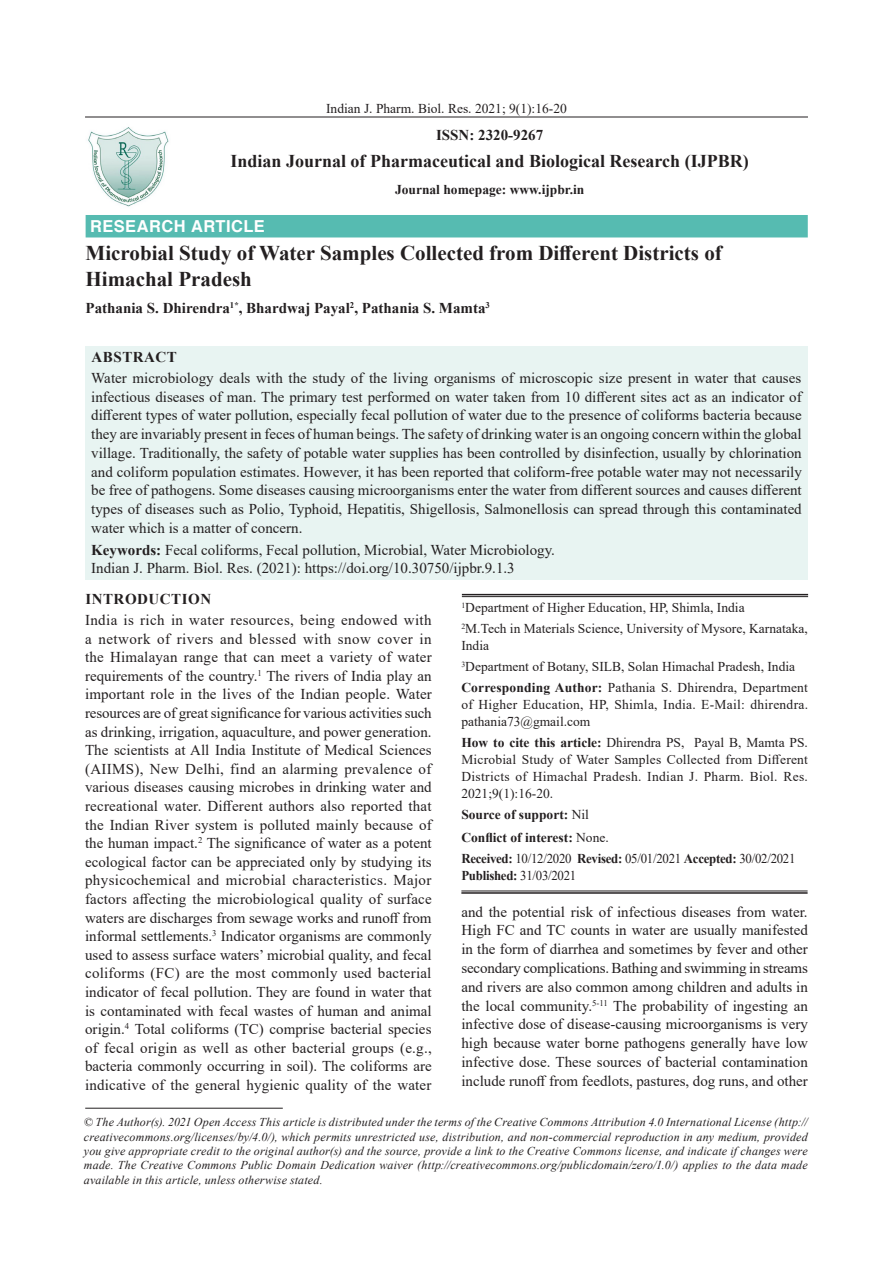
<style>
.page{position:relative;width:893px;height:1263px;background:#fff}
.page>*{position:absolute;margin:0;border:0;box-sizing:border-box;transform-origin:0 0}
.Chap-Head{font:700 21px/26.2px "Times New Roman";color:#231f20}
.Body_text{font:700 18px "Times New Roman";color:#231f20}
.Subject{font:700 16.5px "Helvetica";letter-spacing:.025em;color:#fff}
.Body_flush{font:15px/18.6px "Times New Roman";color:#231f20;text-align:justify}
.Abstract{font:15px/18.8px "Times New Roman";color:#231f20;text-align:justify}
.Author{font:700 15px "Times New Roman";color:#231f20}
.Sub-Head-1{font:700 15px "Times New Roman";letter-spacing:.035em;color:#231f20}
.Body_text-2{font:700 15px "Times New Roman";color:#231f20}
.Address{font:13.5px/16.8px "Times New Roman";color:#231f20;text-align:justify}
.Address-2{font:13.5px/17px "Times New Roman";letter-spacing:-.02em;color:#231f20;scale:.95 1}
.Address-3{font:700 13.5px "Times New Roman";color:#231f20}
.Body_text-3{font:13.5px "Times New Roman";color:#231f20}
.Body_text-4{font:700 13.5px "Times New Roman";color:#231f20}
.Bottom_1st_page{font:italic 12px/14.4px "Times New Roman";letter-spacing:.015em;color:#231f20;text-align:justify}
.s1{font-weight:700}
.s2{font-weight:400}
</style>
<div class="page">
<hr style="left:85px;top:117px;width:723px;height:1px;background:#231f20">
<div style="left:85px;top:346px;width:723px;height:233px;background:#e8f4f2"></div>
<div style="left:86px;top:215px;width:722px;height:22px;background:#56bbb1"></div>
<hr style="left:462px;top:594px;width:346px;height:1px;background:#231f20">
<hr style="left:462px;top:596px;width:346px;height:1px;background:#231f20">
<hr style="left:461px;top:891px;width:347px;height:1px;background:#231f20">
<hr style="left:461px;top:892px;width:347px;height:2px;background:#231f20">
<hr style="left:85px;top:1108px;width:198px;height:1px;background:#231f20">
<img style="left:88px;top:127px;width:81px;height:80px">
<p class="Body_text-3" style="left:326px;top:99px;width:242px">Indian J. Pharm. Biol. Res. 2021; 9(1):16-20</p>
<p class="Body_text-2" style="left:436px;top:124px;width:109px">ISSN: 2320-9267</p>
<p class="Body_text" style="left:231px;top:148px;width:520px">Indian Journal of Pharmaceutical and Biological Research (IJPBR)</p>
<p class="Body_text-4" style="left:395px;top:180px;width:191px">Journal homepage: www.ijpbr.in</p>
<p class="Subject" style="left:90px;top:216px;width:176px">RESEARCH ARTICLE</p>
<p class="Chap-Head" style="left:86px;top:239px;width:638px">Microbial Study of Water Samples Collected from Different Districts of<br>Himachal Pradesh</p>
<p class="Author" style="left:86px;top:297px;width:406px">Pathania S. Dhirendra<sup>1*</sup>, Bhardwaj Payal<sup>2</sup>, Pathania S. Mamta<sup>3</sup></p>
<p class="Sub-Head-1" style="left:92px;top:346px;width:87px">ABSTRACT</p>
<p class="Abstract" style="left:91px;top:368px;width:712px">Water microbiology deals with the study of the living organisms of microscopic size present in water that causes infectious diseases of man. The primary test performed on water taken from 10 different sites act as an indicator of different types of water pollution, especially fecal pollution of water due to the presence of coliforms bacteria because they are invariably present in feces of human beings. The safety of drinking water is an ongoing concern within the global village. Traditionally, the safety of potable water supplies has been controlled by disinfection, usually by chlorination and coliform population estimates. However, it has been reported that coliform-free potable water may not necessarily be free of pathogens. Some diseases causing microorganisms enter the water from different sources and causes different types of diseases such as Polio, Typhoid, Hepatitis, Shigellosis, Salmonellosis can spread through this contaminated water which is a matter of concern.</p>
<p class="Body_flush" style="left:91px;top:540px;width:465px"><span class="s1">Keywords:</span> Fecal coliforms, Fecal pollution, Microbial, Water Microbiology.</p>
<p class="Body_flush" style="left:91px;top:558px;width:425px">Indian J. Pharm. Biol. Res. (2021): https://doi.org/10.30750/ijpbr.9.1.3</p>
<p class="Sub-Head-1" style="left:85px;top:588px;width:127px">INTRODUCTION</p>
<p class="Body_flush" style="left:85px;top:610px;width:348px">India is rich in water resources, being endowed with a network of rivers and blessed with snow cover in the Himalayan range that can meet a variety of water requirements of the country.<sup>1</sup> The rivers of India play an important role in the lives of the Indian people. Water resources are of great significance for various activities such as drinking, irrigation, aquaculture, and power generation.<br>The scientists at All India Institute of Medical Sciences (AIIMS), New Delhi, find an alarming prevalence of various diseases causing microbes in drinking water and recreational water. Different authors also reported that the Indian River system is polluted mainly because of the human impact.<sup>2</sup> The significance of water as a potent ecological factor can be appreciated only by studying its physicochemical and microbial characteristics. Major factors affecting the microbiological quality of surface waters are discharges from sewage works and runoff from informal settlements.<sup>3</sup> Indicator organisms are commonly used to assess surface waters’ microbial quality, and fecal coliforms (FC) are the most commonly used bacterial indicator of fecal pollution. They are found in water that is contaminated with fecal wastes of human and animal origin.<sup>4</sup> Total coliforms (TC) comprise bacterial species of fecal origin as well as other bacterial groups (e.g., bacteria commonly occurring in soil). The coliforms are indicative of the general hygienic quality of the water</p>
<p class="Address" style="left:461px;top:599px;width:285px"><sup>1</sup>Department of Higher Education, HP, Shimla, India</p>
<p class="Address" style="left:461px;top:620px;width:348px"><sup>2</sup>M.Tech in Materials Science, University of Mysore, Karnataka,<br>India</p>
<p class="Address" style="left:461px;top:658px;width:335px"><sup>3</sup>Department of Botany, SILB, Solan Himachal Pradesh, India</p>
<p class="Address" style="left:461px;top:679px;width:348px"><span class="s1">Corresponding Author:</span> Pathania S. Dhirendra, Department of Higher Education, HP, Shimla, India. E-Mail: dhirendra. pathania73@gmail.com</p>
<p class="Address" style="left:461px;top:734px;width:348px"><span class="s1">How to cite this article:</span> Dhirendra PS, Payal B, Mamta PS.<br>Microbial Study of Water Samples Collected from Different Districts of Himachal Pradesh. Indian J. Pharm. Biol. Res.<br>2021;9(1):16-20.</p>
<p class="Address-3" style="left:461px;top:805px;width:129px">Source of support: <span class="s2">Nil</span></p>
<p class="Address-3" style="left:461px;top:828px;width:149px">Conflict of interest: <span class="s2">None.</span></p>
<p class="Address-2" style="left:461px;top:850px;width:353px"><span class="s1">Received:</span> 10/12/2020 <span class="s1">Revised:</span> 05/01/2021 <span class="s1">Accepted:</span> 30/02/2021<br><span class="s1">Published:</span> 31/03/2021</p>
<p class="Body_flush" style="left:461px;top:902px;width:348px">and the potential risk of infectious diseases from water.<br>High FC and TC counts in water are usually manifested in the form of diarrhea and sometimes by fever and other secondary complications. Bathing and swimming in streams and rivers are also common among children and adults in the local community.<sup>5-11</sup> The probability of ingesting an infective dose of disease-causing microorganisms is very high because water borne pathogens generally have low infective dose. These sources of bacterial contamination include runoff from feedlots, pastures, dog runs, and other</p>
<p class="Bottom_1st_page" style="left:84px;top:1115px;width:725px">© The Author(s). 2021 Open Access This article is distributed under the terms of the Creative Commons Attribution 4.0 International License (http:// creativecommons.org/licenses/by/4.0/), which permits unrestricted use, distribution, and non-commercial reproduction in any medium, provided you give appropriate credit to the original author(s) and the source, provide a link to the Creative Commons license, and indicate if changes were made. The Creative Commons Public Domain Dedication waiver (http://creativecommons.org/publicdomain/zero/1.0/) applies to the data made available in this article, unless otherwise stated.</p>
</div>
